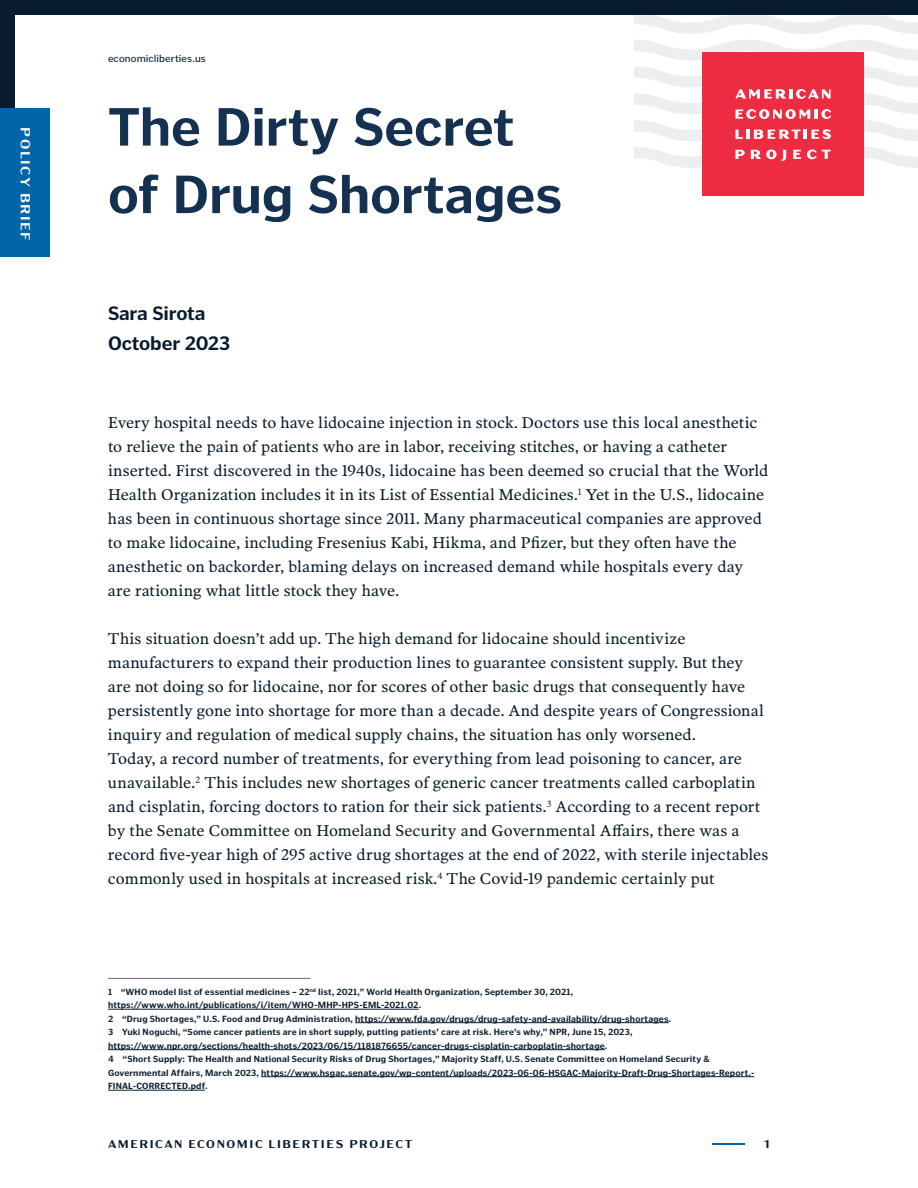
<style>
.page{position:relative;width:918px;height:1188px;background:#fff}
.page>*{position:absolute;margin:0;border:0;box-sizing:border-box;transform-origin:0 0}
.t1{font:700 54px/67.5px "Poynter Gothic Text";letter-spacing:-.005em;color:#153152}
.t2{font:700 19.5px/30px "Poynter Gothic Text";letter-spacing:-.01em;color:#081b2c}
.t3{font:15.75px/24px "Poynter Oldstyle Text";color:#081b2c}
.t4{font:600 expanded 13.2px "Acme Gothic";letter-spacing:.105em;color:#fff}
.t5{font:600 expanded 11.25px "Acme Gothic";letter-spacing:.135em;color:#081b2c}
.t6{font:10.5px "Poynter Gothic Text";letter-spacing:.005em;color:#081b2c}
.t7{font:700 9px/13.5px "Poynter Gothic Text";letter-spacing:.015em;color:#081b2c}
</style>
<div class="page">
<hr style="left:712px;top:1143px;width:33px;height:1px;background:#0065a9">
<svg style="left:0;top:0;width:918px;height:257px"></svg>
<div style="left:0;top:108px;width:49px;height:148px;background:#0065a9"></div>
<div style="left:702px;top:52px;width:162px;height:144px;background:#ee2c41"></div>
<svg style="left:634px;top:67px;width:284px;height:74px"></svg>
<svg style="left:634px;top:147px;width:284px;height:21px"></svg>
<hr style="left:108px;top:978px;width:202px;height:1px;background:#6a6c78">
<hr style="left:108px;top:1009px;width:311px;height:1px;background:#081b2c">
<hr style="left:355px;top:1022px;width:314px;height:1px;background:#081b2c">
<hr style="left:108px;top:1049px;width:497px;height:1px;background:#081b2c">
<hr style="left:261px;top:1076px;width:493px;height:1px;background:#081b2c">
<hr style="left:108px;top:1090px;width:97px;height:1px;background:#081b2c">
<p class="t4" style="left:35px;top:127px;width:114px;rotate:90deg">POLICY BRIEF</p>
<p class="t6" style="left:108px;top:53px;width:100px">economicliberties.us</p>
<h1 class="t1" style="left:108px;top:93px;width:456px">The Dirty Secret of Drug Shortages</h1>
<p class="t2" style="left:108px;top:298px;width:124px">Sara Sirota<br>October 2023</p>
<p class="t3" style="left:108px;top:410px;width:662px">Every hospital needs to have lidocaine injection in stock. Doctors use this local anesthetic to relieve the pain of patients who are in labor, receiving stitches, or having a catheter inserted. First discovered in the 1940s, lidocaine has been deemed so crucial that the World Health Organization includes it in its List of Essential Medicines.<sup>1</sup> Yet in the U.S., lidocaine has been in continuous shortage since 2011. Many pharmaceutical companies are approved to make lidocaine, including Fresenius Kabi, Hikma, and Pfizer, but they often have the anesthetic on backorder, blaming delays on increased demand while hospitals every day are rationing what little stock they have.</p>
<p class="t3" style="left:108px;top:626px;width:662px">This situation doesn’t add up. The high demand for lidocaine should incentivize manufacturers to expand their production lines to guarantee consistent supply. But they are not doing so for lidocaine, nor for scores of other basic drugs that consequently have persistently gone into shortage for more than a decade. And despite years of Congressional inquiry and regulation of medical supply chains, the situation has only worsened.<br>Today, a record number of treatments, for everything from lead poisoning to cancer, are unavailable.<sup>2</sup> This includes new shortages of generic cancer treatments called carboplatin and cisplatin, forcing doctors to ration for their sick patients.<sup>3</sup> According to a recent report by the Senate Committee on Homeland Security and Governmental Affairs, there was a record five-year high of 295 active drug shortages at the end of 2022, with sterile injectables commonly used in hospitals at increased risk.<sup>4</sup> The Covid-19 pandemic certainly put</p>
<p class="t7" style="left:108px;top:985px;width:648px">1 “WHO model list of essential medicines – 22<sup>nd</sup> list, 2021,” World Health Organization, September 30, 2021, https://www.who.int/publications/i/item/WHO-MHP-HPS-EML-2021.02.<br>2 “Drug Shortages,” U.S. Food and Drug Administration, https://www.fda.gov/drugs/drug-safety-and-availability/drug-shortages.<br>3 Yuki Noguchi, “Some cancer patients are in short supply, putting patients’ care at risk. Here’s why,” NPR, June 15, 2023, https://www.npr.org/sections/health-shots/2023/06/15/1181876655/cancer-drugs-cisplatin-carboplatin-shortage.<br>4 “Short Supply: The Health and National Security Risks of Drug Shortages,” Majority Staff, U.S. Senate Committee on Homeland Security &amp; Governmental Affairs, March 2023, https://www.hsgac.senate.gov/wp-content/uploads/2023-06-06-HSGAC-Majority-Draft-Drug-Shortages-Report.- FINAL-CORRECTED.pdf.</p>
<p class="t5" style="left:108px;top:1135px;width:306px">AMERICAN ECONOMIC LIBERTIES PROJECT</p>
<p class="t5" style="left:764px;top:1135px;width:7px">1</p>
</div>
